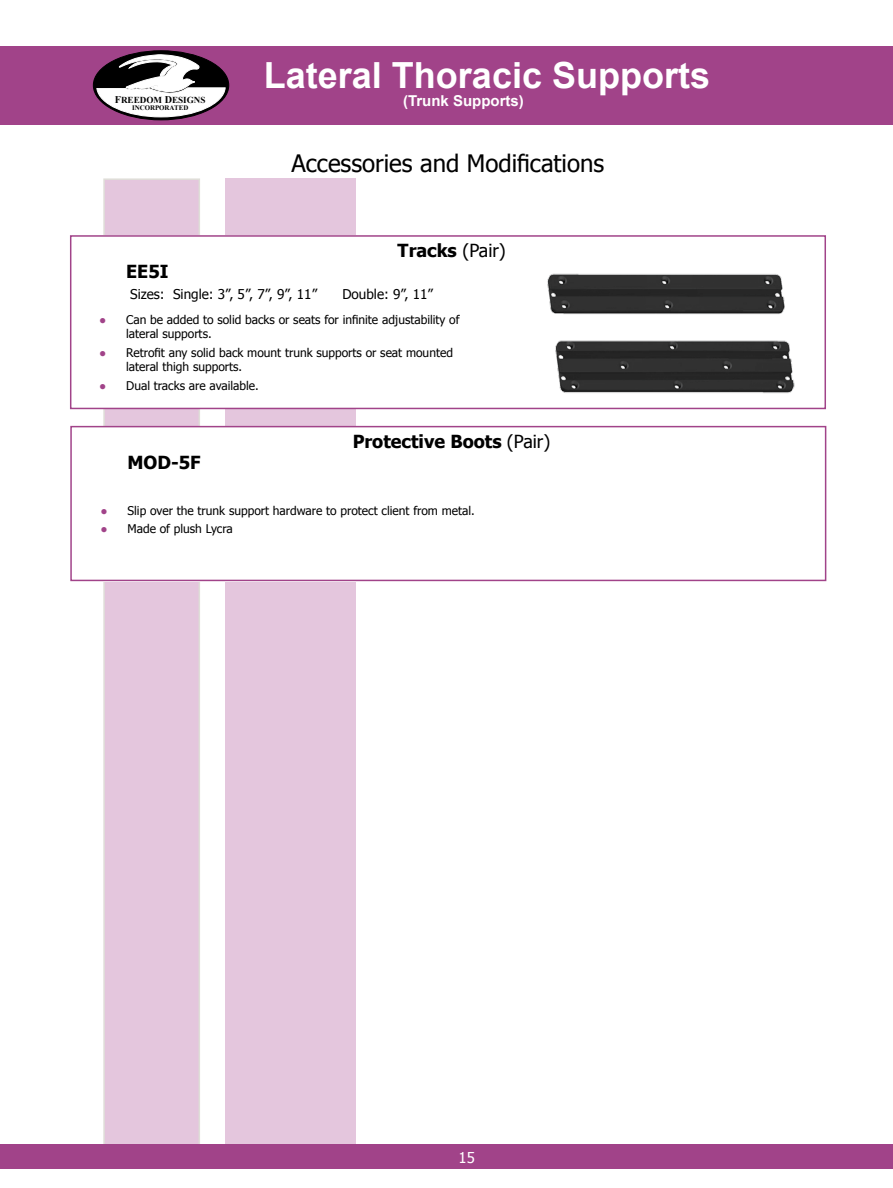
<style>
.page{position:relative;width:893px;height:1188px;background:#fff}
.page>*{position:absolute;margin:0;border:0;box-sizing:border-box;transform-origin:0 0}
.t1{font:700 36px "Arial";color:#fff}
.t2{font:24px "Tahoma";color:#000}
.t3{font:700 18px "Tahoma";color:#000}
.t4{font:700 15px "Arial";color:#fff}
.t5{font:15px "Tahoma";color:#fff}
.t6{font:13.5px "Tahoma";color:#000}
.t7{font:12px/14.4px "Tahoma";color:#000}
.t8{font:700 9.15px "Times New Roman";color:#000}
.t9{font:700 6.9px "Times New Roman";color:#000}
.s1{font-size:10.2px}
.s2{font-weight:400}
.s3{color:#a14389}
</style>
<div class="page">
<div style="left:225px;top:178px;width:130px;height:973px;background:#e4c6dd"></div>
<div style="left:103px;top:178px;width:97px;height:970px;background:#e4c6dd;border:2px solid #dfded8"></div>
<div style="left:0;top:1144px;width:893px;height:25px;background:#a14389"></div>
<div style="left:0;top:46px;width:893px;height:79px;background:#a14389"></div>
<svg style="left:97px;top:54px;width:128px;height:63px;background:#9d929a"></svg>
<div style="left:72px;top:235px;width:754px;height:174px;background:#fff"></div>
<img style="left:547px;top:273px;width:248px;height:121px">
<div style="left:70px;top:235px;width:756px;height:174px;border:2px solid #a14389"></div>
<div style="left:73px;top:426px;width:751px;height:155px;background:#fff"></div>
<div style="left:70px;top:426px;width:756px;height:155px;border:2px solid #a14389"></div>
<p class="t8" style="left:115px;top:94px;width:92px"><span class="s1">F</span>REEDOM <span class="s1">D</span>ESIGNS</p>
<p class="t9" style="left:132px;top:103px;width:58px">INCORPORATED</p>
<h1 class="t1" style="left:264px;top:51px;width:448px">Lateral Thoracic Supports</h1>
<p class="t4" style="left:403px;top:90px;width:122px">(Trunk Supports)</p>
<h2 class="t2" style="left:292px;top:147px;width:314px">Accessories and Modifications</h2>
<h3 class="t3" style="left:398px;top:238px;width:110px">Tracks <span class="s2">(Pair)</span></h3>
<h3 class="t3" style="left:126px;top:259px;width:44px">EE5I</h3>
<p class="t6" style="left:130px;top:285px;width:188px">Sizes: Single: 3”, 5”, 7”, 9”, 11”</p>
<p class="t6" style="left:342px;top:285px;width:92px">Double: 9”, 11”</p>
<p class="t7" style="left:126px;top:312px;width:335px;text-indent:-27px"><span class="s3">●</span> Can be added to solid backs or seats for infinite adjustability of lateral supports.</p>
<p class="t7" style="left:126px;top:345px;width:328px;text-indent:-27px"><span class="s3">●</span> Retrofit any solid back mount trunk supports or seat mounted lateral thigh supports.</p>
<p class="t7" style="left:99px;top:378px;width:161px"><span class="s3">●</span> Dual tracks are available.</p>
<h3 class="t3" style="left:353px;top:429px;width:199px">Protective Boots <span class="s2">(Pair)</span></h3>
<h3 class="t3" style="left:128px;top:450px;width:75px">MOD-5F</h3>
<p class="t7" style="left:100px;top:502px;width:376px"><span class="s3">●</span> Slip over the trunk support hardware to protect client from metal.</p>
<p class="t7" style="left:100px;top:521px;width:134px"><span class="s3">●</span> Made of plush Lycra</p>
<p class="t5" style="left:459px;top:1148px;width:18px">15</p>
</div>
